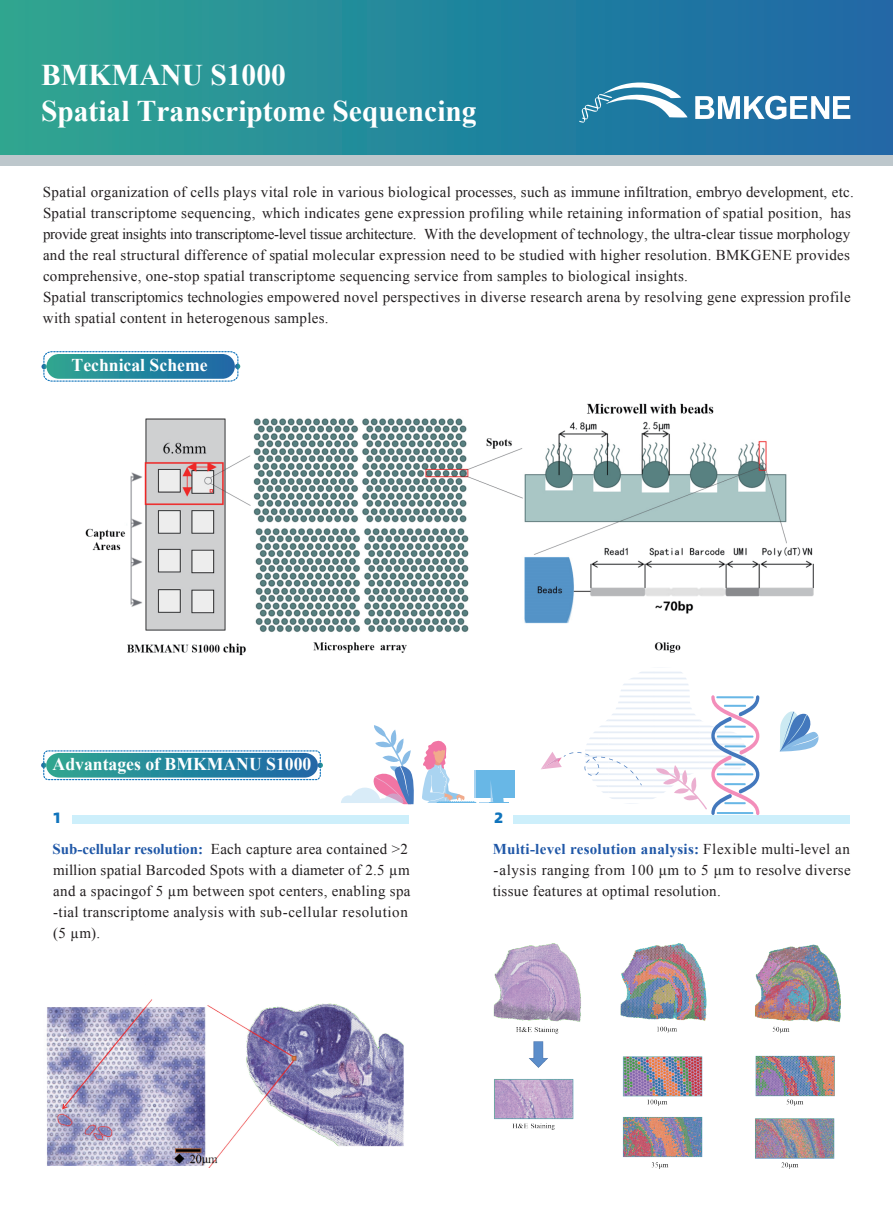
<style>
.page{position:relative;width:893px;height:1212px;background:#fff}
.page>*{position:absolute;margin:0;border:0;box-sizing:border-box;transform-origin:0 0}
.t1{font:700 30px/36px "Times New Roman";color:#fff}
.t2{font:700 18px "Times New Roman";color:#fff}
.t3{font:15px/21px "Times New Roman";letter-spacing:.02em;color:#231f20}
.t4{font:15px "Alibaba Pu Hui Ti H";color:#1074bc}
.s1{font-weight:700;color:#1f57a7}
</style>
<div class="page">
<div style="left:0;top:0;width:893px;height:155px;background:linear-gradient(to right,#2ea591,#1b66a7)"></div>
<div style="left:0;top:155px;width:893px;height:10px;background:#bdc7cc"></div>
<svg style="left:41px;top:351px;width:199px;height:31px;background:#4f9db1"></svg>
<img style="left:85px;top:403px;width:729px;height:253px">
<div style="left:43px;top:750px;width:278px;height:30px;border:1px dashed #1074bc;border-radius:4px"></div>
<svg style="left:41px;top:753px;width:282px;height:24px;background:#2e8ba0"></svg>
<img style="left:46px;top:999px;width:358px;height:168px">
<img style="left:493px;top:944px;width:347px;height:225px">
<div style="left:72px;top:815px;width:336px;height:8px;background:#cdeffb"></div>
<div style="left:513px;top:815px;width:337px;height:8px;background:#cdeffb"></div>
<hr style="left:609px;top:749px;width:45px;height:2px;background:#b8cce8">
<hr style="left:609px;top:761px;width:45px;height:2px;background:#b8cce8">
<hr style="left:609px;top:773px;width:45px;height:2px;background:#b8cce8">
<hr style="left:609px;top:785px;width:45px;height:2px;background:#b8cce8">
<hr style="left:609px;top:797px;width:45px;height:2px;background:#b8cce8">
<hr style="left:609px;top:755px;width:45px;height:2px;background:#b8cce8">
<hr style="left:609px;top:767px;width:45px;height:2px;background:#b8cce8">
<hr style="left:609px;top:779px;width:45px;height:2px;background:#b8cce8">
<hr style="left:609px;top:791px;width:45px;height:2px;background:#b8cce8">
<hr style="left:609px;top:803px;width:45px;height:1px;background:#b8cce8">
<hr style="left:609px;top:689px;width:45px;height:2px;background:#b8cce8">
<hr style="left:609px;top:701px;width:45px;height:2px;background:#b8cce8">
<hr style="left:609px;top:713px;width:45px;height:2px;background:#b8cce8">
<hr style="left:609px;top:725px;width:45px;height:2px;background:#b8cce8">
<hr style="left:609px;top:737px;width:45px;height:2px;background:#b8cce8">
<hr style="left:609px;top:695px;width:45px;height:2px;background:#b8cce8">
<hr style="left:609px;top:707px;width:45px;height:2px;background:#b8cce8">
<hr style="left:609px;top:719px;width:45px;height:2px;background:#b8cce8">
<hr style="left:609px;top:731px;width:45px;height:2px;background:#b8cce8">
<hr style="left:609px;top:743px;width:45px;height:2px;background:#b8cce8">
<hr style="left:622px;top:677px;width:32px;height:2px;background:#b8cce8">
<hr style="left:622px;top:671px;width:32px;height:2px;background:#b8cce8">
<hr style="left:622px;top:683px;width:32px;height:2px;background:#b8cce8">
<svg style="left:780px;top:711px;width:39px;height:41px"></svg>
<svg style="left:341px;top:725px;width:73px;height:79px"></svg>
<div style="left:476px;top:770px;width:39px;height:27px;background:#68b7e6"></div>
<svg style="left:422px;top:740px;width:86px;height:63px"></svg>
<svg style="left:541px;top:671px;width:101px;height:133px"></svg>
<svg style="left:654px;top:671px;width:105px;height:144px"></svg>
<svg style="left:579px;top:75px;width:109px;height:48px"></svg>
<svg style="left:695px;top:96px;width:155px;height:23px"></svg>
<h1 class="t1" style="left:41px;top:56px;width:437px">BMKMANU S1000<br>Spatial Transcriptome Sequencing</h1>
<p class="t3" style="left:43px;top:181px;width:812px">Spatial organization of cells plays vital role in various biological processes, such as immune infiltration, embryo development, etc.<br>Spatial transcriptome sequencing, which indicates gene expression profiling while retaining information of spatial position, has provide great insights into transcriptome-level tissue architecture. With the development of technology, the ultra-clear tissue morphology and the real structural difference of spatial molecular expression need to be studied with higher resolution. BMKGENE provides comprehensive, one-stop spatial transcriptome sequencing service from samples to biological insights.<br>Spatial transcriptomics technologies empowered novel perspectives in diverse research arena by resolving gene expression profile with spatial content in heterogenous samples.</p>
<p class="t2" style="left:72px;top:353px;width:138px">Technical Scheme</p>
<p class="t2" style="left:53px;top:751px;width:260px">Advantages of BMKMANU S1000</p>
<p class="t4" style="left:53px;top:805px;width:11px">1</p>
<p class="t4" style="left:494px;top:805px;width:11px">2</p>
<p class="t3" style="left:52px;top:838px;width:360px"><span class="s1">Sub-cellular resolution:</span> Each capture area contained &gt;2 million spatial Barcoded Spots with a diameter of 2.5 µm and a spacingof 5 µm between spot centers, enabling spa -tial transcriptome analysis with sub-cellular resolution (5 µm).</p>
<p class="t3" style="left:493px;top:838px;width:360px;text-align:justify"><span class="s1">Multi-level resolution analysis:</span> Flexible multi-level an -alysis ranging from 100 μm to 5 μm to resolve diverse tissue features at optimal resolution.</p>
</div>
